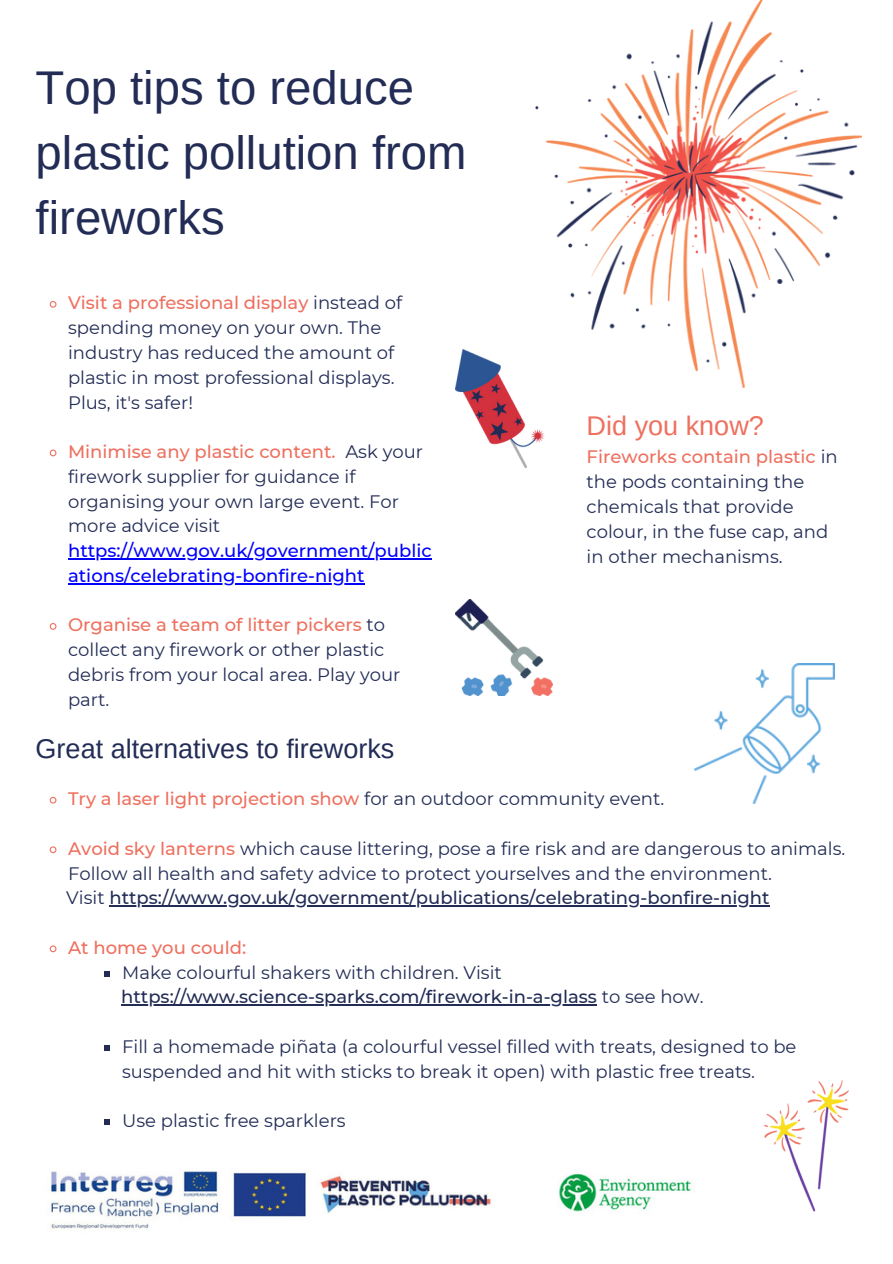
<style>
.page{position:relative;width:893px;height:1264px;background:#fff}
.page>*{position:absolute;margin:0;border:0;box-sizing:border-box;transform-origin:0 0}
.t1{font:47.25px/65.2px "Arimo";color:#222c55}
.t2{font:27px "Arimo";color:#222c55}
.t3{font:27px "Arimo";color:#ee705f}
.t4{font:18px/24.8px "Montserrat";color:#222c55}
.t5{font:500 18px "Montserrat";color:#222c55}
.t6{font:500 18px "Montserrat";color:#ee705f}
.t7{font:500 18px/24.8px "Montserrat";color:#00f}
.s1{font-weight:500;color:#ee705f}
.s2{font-weight:400;color:#222c55}
.s3{font-weight:400}
</style>
<div class="page">
<img style="left:535px;top:0;width:325px;height:387px">
<svg style="left:49px;top:301px;width:8px;height:7px"></svg>
<svg style="left:49px;top:449px;width:8px;height:8px"></svg>
<hr style="left:68px;top:558px;width:364px;height:1px;background:#00f">
<hr style="left:68px;top:583px;width:296px;height:1px;background:#00f">
<svg style="left:49px;top:623px;width:8px;height:7px"></svg>
<img style="left:455px;top:349px;width:89px;height:118px">
<img style="left:455px;top:599px;width:97px;height:97px">
<img style="left:694px;top:663px;width:139px;height:140px">
<img style="left:764px;top:1080px;width:84px;height:130px">
<img style="left:49px;top:1171px;width:645px;height:59px">
<svg style="left:49px;top:796px;width:8px;height:8px"></svg>
<svg style="left:49px;top:846px;width:8px;height:8px"></svg>
<svg style="left:49px;top:945px;width:8px;height:8px"></svg>
<svg style="left:104px;top:971px;width:6px;height:5px"></svg>
<svg style="left:104px;top:1045px;width:6px;height:5px"></svg>
<svg style="left:104px;top:1119px;width:6px;height:6px"></svg>
<hr style="left:109px;top:905px;width:660px;height:1px;background:#222c55">
<hr style="left:121px;top:1004px;width:475px;height:1px;background:#222c55">
<h1 class="t1" style="left:36px;top:54px;width:432px">Top tips to reduce plastic pollution from fireworks</h1>
<p class="t4" style="left:68px;top:290px;width:335px"><span class="s1">Visit a professional display</span> instead of spending money on your own. The industry has reduced the amount of plastic in most professional displays.<br>Plus, it's safer!</p>
<p class="t4" style="left:68px;top:439px;width:356px"><span class="s1">Minimise any plastic content.</span> Ask your firework supplier for guidance if organising your own large event. For more advice visit</p>
<p class="t7" style="left:68px;top:538px;width:365px">https://www.gov.uk/government/public ations/celebrating-bonfire-night</p>
<p class="t4" style="left:68px;top:612px;width:334px"><span class="s1">Organise a team of litter pickers</span> to collect any firework or other plastic debris from your local area. Play your part.</p>
<h2 class="t3" style="left:586px;top:410px;width:179px">Did you know?</h2>
<p class="t4" style="left:586px;top:444px;width:252px"><span class="s1">Fireworks contain plastic</span> in the pods containing the chemicals that provide colour, in the fuse cap, and in other mechanisms.</p>
<h2 class="t2" style="left:36px;top:733px;width:360px">Great alternatives to fireworks</h2>
<p class="t6" style="left:68px;top:787px;width:597px">Try a laser light projection show <span class="s2">for an outdoor community event.</span></p>
<p class="t4" style="left:68px;top:836px;width:778px"><span class="s1">Avoid sky lanterns</span> which cause littering, pose a fire risk and are dangerous to animals.<br>Follow all health and safety advice to protect yourselves and the environment.</p>
<p class="t5" style="left:66px;top:887px;width:704px"><span class="s3">Visit</span> https://www.gov.uk/government/publications/celebrating-bonfire-night</p>
<p class="t6" style="left:68px;top:936px;width:179px">At home you could:</p>
<p class="t4" style="left:122px;top:959px;width:381px">Make colourful shakers with children. Visit</p>
<p class="t5" style="left:121px;top:986px;width:583px">https://www.science-sparks.com/firework-in-a-glass <span class="s3">to see how.</span></p>
<p class="t4" style="left:122px;top:1034px;width:675px">Fill a homemade piñata (a colourful vessel filled with treats, designed to be suspended and hit with sticks to break it open) with plastic free treats.</p>
<p class="t4" style="left:122px;top:1108px;width:225px">Use plastic free sparklers</p>
</div>
